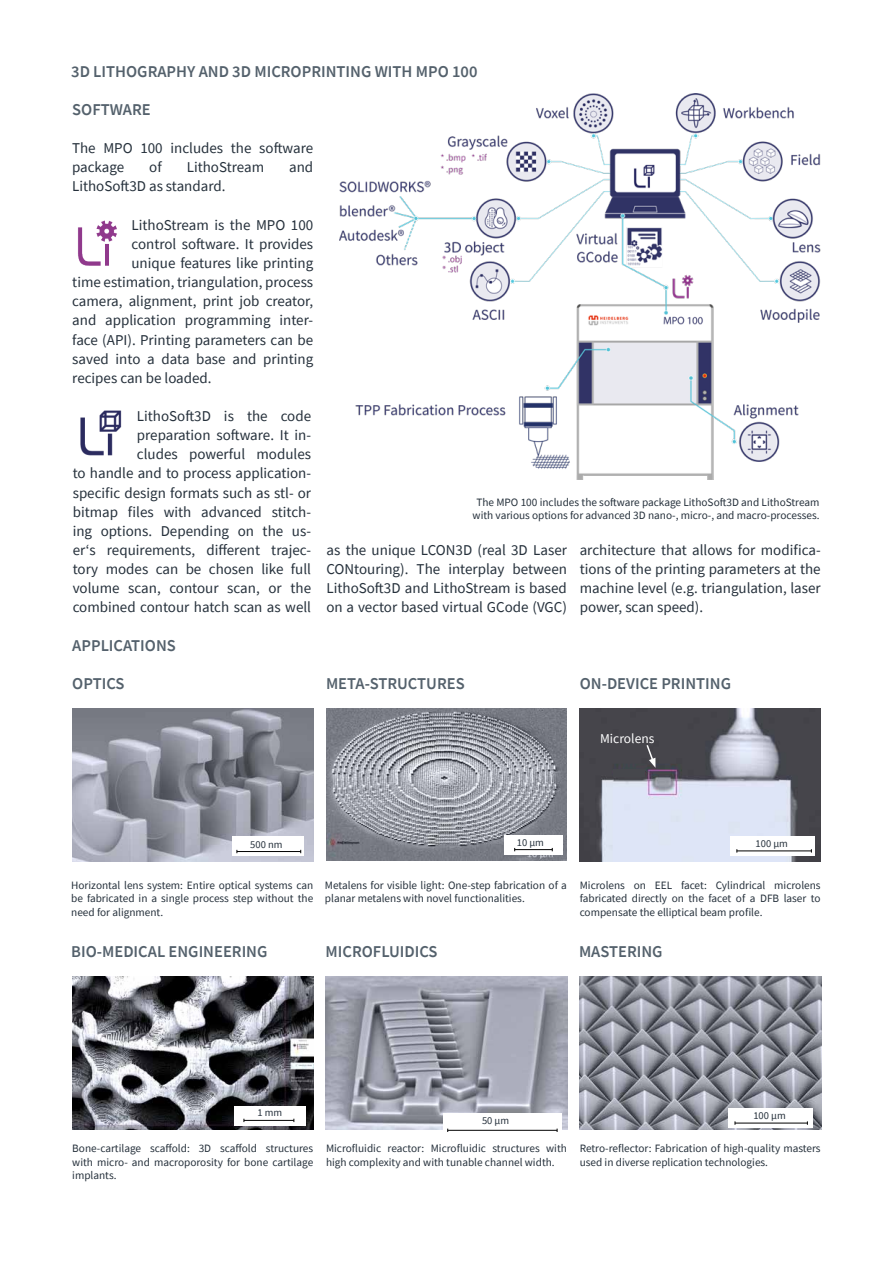
<style>
.page{position:relative;width:893px;height:1263px;background:#fff}
.page>*{position:absolute;margin:0;border:0;box-sizing:border-box;transform-origin:0 0}
.t1{font:600 16.5px "Source Sans Pro";color:#54616c}
.t2{font:15px/19.2px "Source Sans Pro";color:#25303b;text-align:justify}
.t3{font:13.5px "Source Sans Pro";color:#fff}
.t4{font:11.25px/13.5px "Source Sans Pro";color:#25303b;text-align:justify}
.t5{font:10.5px "Source Sans Pro";color:#25303b}
</style>
<div class="page">
<img style="left:72px;top:976px;width:241px;height:154px">
<img style="left:326px;top:976px;width:241px;height:153px">
<img style="left:80px;top:410px;width:42px;height:46px">
<img style="left:78px;top:220px;width:39px;height:46px">
<img style="left:339px;top:93px;width:481px;height:386px">
<img style="left:72px;top:708px;width:241px;height:153px">
<div style="left:233px;top:836px;width:71px;height:20px;background:#fff"></div>
<hr style="left:237px;top:851px;width:64px;height:1px;background:#000">
<img style="left:326px;top:708px;width:241px;height:152px">
<div style="left:504px;top:835px;width:58px;height:20px;background:#fff"></div>
<hr style="left:515px;top:849px;width:37px;height:1px;background:#000">
<div style="left:235px;top:1106px;width:71px;height:19px;background:#fff"></div>
<hr style="left:244px;top:1120px;width:50px;height:1px;background:#000">
<img style="left:580px;top:976px;width:241px;height:154px">
<div style="left:728px;top:1108px;width:84px;height:20px;background:#fff"></div>
<hr style="left:735px;top:1123px;width:72px;height:1px;background:#000">
<div style="left:443px;top:1113px;width:119px;height:20px;background:#fff"></div>
<hr style="left:448px;top:1130px;width:109px;height:1px;background:#000">
<img style="left:580px;top:708px;width:241px;height:153px">
<div style="left:730px;top:836px;width:84px;height:19px;background:#fff"></div>
<hr style="left:737px;top:850px;width:74px;height:1px;background:#000">
<svg style="left:645px;top:743px;width:10px;height:25px"></svg>
<div style="left:613px;top:769px;width:31px;height:8px;background:#46474c"></div>
<p class="t1" style="left:71px;top:60px;width:408px">3D LITHOGRAPHY AND 3D MICROPRINTING WITH MPO 100</p>
<p class="t1" style="left:72px;top:98px;width:80px">SOFTWARE</p>
<p class="t2" style="left:72px;top:138px;width:243px">The MPO 100 includes the software package</p>
<p class="t2" style="left:149px;top:158px;width:14px">of</p>
<p class="t2" style="left:187px;top:158px;width:79px">LithoStream</p>
<p class="t2" style="left:289px;top:158px;width:26px">and</p>
<p class="t2" style="left:72px;top:177px;width:155px">LithoSoft3D as standard.</p>
<p class="t2" style="left:131px;top:215px;width:183px">LithoStream is the MPO 100</p>
<p class="t2" style="left:131px;top:234px;width:183px">control software. It provides</p>
<p class="t2" style="left:131px;top:253px;width:183px">unique features like printing</p>
<p class="t2" style="left:72px;top:272px;width:242px">time estimation, triangulation, process</p>
<p class="t2" style="left:72px;top:292px;width:242px">camera, alignment, print job creator,</p>
<p class="t2" style="left:72px;top:311px;width:242px">and application programming inter-</p>
<p class="t2" style="left:72px;top:330px;width:242px">face (API). Printing parameters can be</p>
<p class="t2" style="left:72px;top:349px;width:242px">saved into a data base and printing</p>
<p class="t2" style="left:72px;top:368px;width:141px">recipes can be loaded.</p>
<p class="t2" style="left:73px;top:406px;width:240px;text-align:right">LithoSoft3D is the code preparation software. It in-<br>cludes powerful modules<br>to handle and to process application&shy;specific design formats such as stl- or bitmap files with advanced stitch&shy;ing options. Depending on the us&shy;er‘s requirements, different trajec&shy;tory modes can be chosen like full volume scan, contour scan, or the combined contour hatch scan as well</p>
<p class="t1" style="left:72px;top:634px;width:105px">APPLICATIONS</p>
<p class="t1" style="left:72px;top:672px;width:54px">OPTICS</p>
<p class="t4" style="left:473px;top:495px;width:348px;text-align:center">The MPO 100 includes the software package LithoSoft3D and LithoStream with various options for advanced 3D nano-, micro-, and macro-processes.</p>
<p class="t2" style="left:326px;top:540px;width:242px">as the unique LCON3D (real 3D Laser CONtouring). The interplay between LithoSoft3D and LithoStream is based on a vector based virtual GCode (VGC)</p>
<p class="t2" style="left:580px;top:540px;width:242px">architecture that allows for modifica&shy;tions of the printing parameters at the machine level (e.g. triangulation, laser power, scan speed).</p>
<p class="t1" style="left:326px;top:673px;width:140px">META-STRUCTURES</p>
<p class="t1" style="left:580px;top:673px;width:153px">ON-DEVICE PRINTING</p>
<p class="t3" style="left:600px;top:730px;width:56px">Microlens</p>
<p class="t5" style="left:250px;top:837px;width:34px">500 nm</p>
<p class="t4" style="left:71px;top:878px;width:244px">Horizontal lens system: Entire optical systems can be fabricated in a single process step without the need for alignment.</p>
<p class="t5" style="left:517px;top:836px;width:29px">10 µm</p>
<p class="t4" style="left:325px;top:878px;width:244px">Metalens for visible light: One-step fabrication of a planar metalens with novel functionalities.</p>
<p class="t5" style="left:756px;top:836px;width:34px">100 µm</p>
<p class="t4" style="left:580px;top:878px;width:242px">Microlens on EEL facet: Cylindrical microlens fabricated directly on the facet of a DFB laser to compensate the elliptical beam profile.</p>
<p class="t1" style="left:71px;top:940px;width:198px">BIO-MEDICAL ENGINEERING</p>
<p class="t1" style="left:326px;top:940px;width:113px">MICROFLUIDICS</p>
<p class="t1" style="left:579px;top:940px;width:85px">MASTERING</p>
<p class="t5" style="left:257px;top:1105px;width:26px">1 mm</p>
<p class="t4" style="left:72px;top:1142px;width:242px">Bone-cartilage scaffold: 3D scaffold structures with micro- and macroporosity for bone cartilage implants.</p>
<p class="t5" style="left:482px;top:1114px;width:29px">50 µm</p>
<p class="t4" style="left:326px;top:1142px;width:242px">Microfluidic reactor: Microfluidic structures with high complexity and with tunable channel width.</p>
<p class="t5" style="left:753px;top:1109px;width:34px">100 µm</p>
<p class="t4" style="left:580px;top:1142px;width:242px">Retro-reflector: Fabrication of high-quality masters used in diverse replication technologies.</p>
</div>
